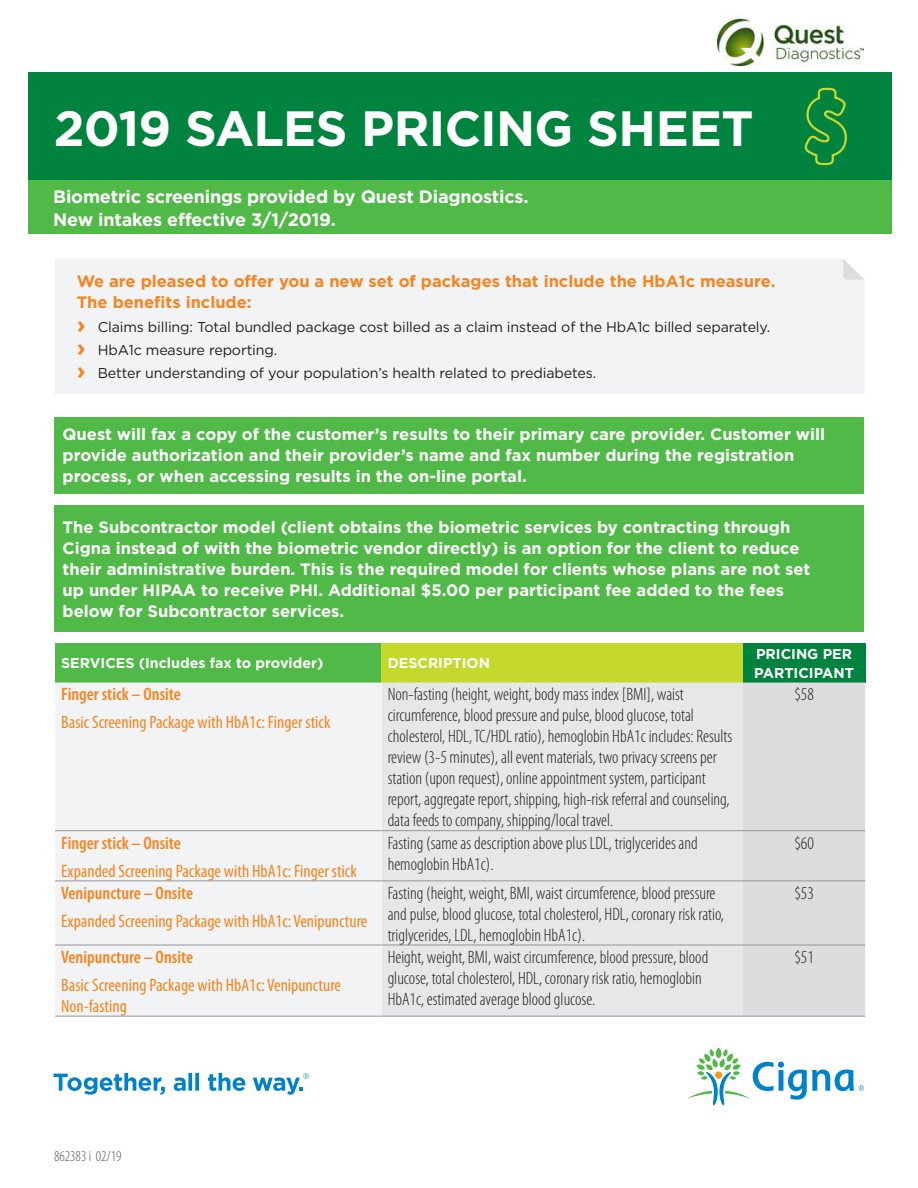
<style>
.page{position:relative;width:918px;height:1188px;background:#fff}
.page>*{position:absolute;margin:0;border:0;box-sizing:border-box;transform-origin:0 0}
.Headline_bold_40_45{font:700 49.5px "Gotham";letter-spacing:-.015em;color:#fff}
.Legal_copy_Cat{font:300 condensed 18px/21px "Myriad Pro";color:#231f20}
.Legal_copy_Cat-2{font:condensed 18px/21px "Myriad Pro";color:#f58520}
.Subheadline_bold_14{font:700 18px/22.5px "Gotham";letter-spacing:-.01em;color:#fff}
.Legal_copy_Cat-3{font:600 condensed 18px "Myriad Pro";color:#f58520}
.M-Legal_copy_Cat{font:700 16.5px/21px "Gotham";color:#fff}
.Legal_copy_Cat-4{font:700 16.5px/21px "Gotham";color:#f58520}
.M-Legal_copy_Cat-2{font:300 condensed 15px "Myriad Pro";color:#57585a}
.Bullet_copy_book_9_5{font:14.25px "Gotham";letter-spacing:-.01em;color:#231f20}
.Legal_copy_Cat-5{font:700 14.25px "Gotham";color:#fff}
.M-Legal_copy_Cat-3{font:700 14.25px/19.5px "Gotham";color:#fff}
.s1{font-weight:700;font-size:24px;color:#f58520}
</style>
<div class="page">
<div style="left:54px;top:505px;width:810px;height:127px;background:#51b948"></div>
<div style="left:54px;top:418px;width:810px;height:76px;background:#51b948"></div>
<div style="left:55px;top:259px;width:809px;height:135px;background:#f2f3f4"></div>
<svg style="left:843px;top:259px;width:22px;height:21px"></svg>
<div style="left:28px;top:72px;width:864px;height:108px;background:#00833e"></div>
<div style="left:28px;top:180px;width:864px;height:54px;background:#51b948"></div>
<svg style="left:804px;top:87px;width:43px;height:79px"></svg>
<svg style="left:54px;top:1073px;width:111px;height:22px"></svg>
<svg style="left:174px;top:1073px;width:25px;height:18px"></svg>
<svg style="left:208px;top:1073px;width:37px;height:18px"></svg>
<svg style="left:253px;top:1073px;width:56px;height:22px"></svg>
<svg style="left:688px;top:1048px;width:176px;height:57px"></svg>
<img style="left:718px;top:18px;width:146px;height:49px">
<div style="left:55px;top:643px;width:327px;height:40px;background:#51b948"></div>
<div style="left:382px;top:643px;width:361px;height:40px;background:#c4d82d"></div>
<div style="left:743px;top:643px;width:122px;height:40px;background:#00833e"></div>
<div style="left:55px;top:683px;width:327px;height:333px;background:#f2f3f4"></div>
<div style="left:382px;top:683px;width:361px;height:333px;background:#e6e7e9"></div>
<div style="left:743px;top:683px;width:122px;height:333px;background:#dcdddf"></div>
<hr style="left:55px;top:830px;width:327px;height:1px;background:#939598">
<hr style="left:382px;top:830px;width:361px;height:1px;background:#939598">
<hr style="left:743px;top:830px;width:122px;height:1px;background:#939598">
<hr style="left:55px;top:881px;width:327px;height:1px;background:#939598">
<hr style="left:382px;top:881px;width:361px;height:1px;background:#939598">
<hr style="left:743px;top:881px;width:122px;height:1px;background:#939598">
<hr style="left:55px;top:945px;width:327px;height:1px;background:#939598">
<hr style="left:382px;top:945px;width:361px;height:1px;background:#939598">
<hr style="left:743px;top:945px;width:122px;height:1px;background:#939598">
<hr style="left:55px;top:1016px;width:327px;height:1px;background:#939598">
<hr style="left:382px;top:1016px;width:361px;height:1px;background:#939598">
<hr style="left:743px;top:1016px;width:122px;height:1px;background:#939598">
<p class="Headline_bold_40_45" style="left:54px;top:96px;width:701px">2019 SALES PRICING SHEET</p>
<p class="Subheadline_bold_14" style="left:53px;top:185px;width:477px">Biometric screenings provided by Quest Diagnostics.<br>New intakes effective 3/1/2019.</p>
<p class="Legal_copy_Cat-4" style="left:77px;top:271px;width:700px">We are pleased to offer you a new set of packages that include the HbA1c measure.<br>The benefits include:</p>
<p class="Bullet_copy_book_9_5" style="left:77px;top:317px;width:695px"><span class="s1">›</span> Claims billing: Total bundled package cost billed as a claim instead of the HbA1c billed separately.</p>
<p class="Bullet_copy_book_9_5" style="left:77px;top:341px;width:202px"><span class="s1">›</span> HbA1c measure reporting.</p>
<p class="Bullet_copy_book_9_5" style="left:77px;top:364px;width:521px"><span class="s1">›</span> Better understanding of your population’s health related to prediabetes.</p>
<p class="M-Legal_copy_Cat" style="left:63px;top:424px;width:764px">Quest will fax a copy of the customer’s results to their primary care provider. Customer will provide authorization and their provider’s name and fax number during the registration process, or when accessing results in the on-line portal.</p>
<p class="M-Legal_copy_Cat" style="left:63px;top:517px;width:749px">The Subcontractor model (client obtains the biometric services by contracting through Cigna instead of with the biometric vendor directly) is an option for the client to reduce their administrative burden. This is the required model for clients whose plans are not set up under HIPAA to receive PHI. Additional $5.00 per participant fee added to the fees below for Subcontractor services.</p>
<p class="Legal_copy_Cat-5" style="left:61px;top:654px;width:264px">SERVICES (Includes fax to provider)</p>
<p class="Legal_copy_Cat-5" style="left:388px;top:654px;width:104px">DESCRIPTION</p>
<p class="M-Legal_copy_Cat-3" style="left:754px;top:644px;width:101px">PRICING PER<br>PARTICIPANT</p>
<p class="Legal_copy_Cat-3" style="left:61px;top:685px;width:121px">Finger stick – Onsite</p>
<p class="Legal_copy_Cat-2" style="left:61px;top:712px;width:271px">Basic Screening Package with HbA1c: Finger stick</p>
<p class="Legal_copy_Cat" style="left:388px;top:684px;width:346px">Non-fasting (height, weight, body mass index [BMI], waist circumference, blood pressure and pulse, blood glucose, total cholesterol, HDL, TC/HDL ratio), hemoglobin HbA1c includes: Results review (3-5 minutes), all event materials, two privacy screens per station (upon request), online appointment system, participant report, aggregate report, shipping, high-risk referral and counseling, data feeds to company, shipping/local travel.</p>
<p class="Legal_copy_Cat" style="left:794px;top:684px;width:21px">$58</p>
<p class="Legal_copy_Cat-3" style="left:61px;top:833px;width:121px">Finger stick – Onsite</p>
<p class="Legal_copy_Cat-2" style="left:61px;top:860px;width:297px">Expanded Screening Package with HbA1c: Finger stick</p>
<p class="Legal_copy_Cat-3" style="left:61px;top:883px;width:134px">Venipuncture – Onsite</p>
<p class="Legal_copy_Cat-2" style="left:61px;top:911px;width:308px">Expanded Screening Package with HbA1c: Venipuncture</p>
<p class="Legal_copy_Cat-3" style="left:61px;top:947px;width:134px">Venipuncture – Onsite</p>
<p class="Legal_copy_Cat-2" style="left:61px;top:975px;width:281px">Basic Screening Package with HbA1c: Venipuncture<br>Non-fasting</p>
<p class="Legal_copy_Cat" style="left:388px;top:833px;width:312px">Fasting (same as description above plus LDL, triglycerides and hemoglobin HbA1c).</p>
<p class="Legal_copy_Cat" style="left:794px;top:833px;width:21px">$60</p>
<p class="Legal_copy_Cat" style="left:388px;top:883px;width:338px">Fasting (height, weight, BMI, waist circumference, blood pressure and pulse, blood glucose, total cholesterol, HDL, coronary risk ratio, triglycerides, LDL, hemoglobin HbA1c).</p>
<p class="Legal_copy_Cat" style="left:794px;top:883px;width:21px">$53</p>
<p class="Legal_copy_Cat" style="left:388px;top:947px;width:322px">Height, weight, BMI, waist circumference, blood pressure, blood glucose, total cholesterol, HDL, coronary risk ratio, hemoglobin<br>HbA1c, estimated average blood glucose.</p>
<p class="Legal_copy_Cat" style="left:794px;top:947px;width:21px">$51</p>
<p class="M-Legal_copy_Cat-2" style="left:54px;top:1148px;width:69px">862383 i 02/19</p>
</div>
